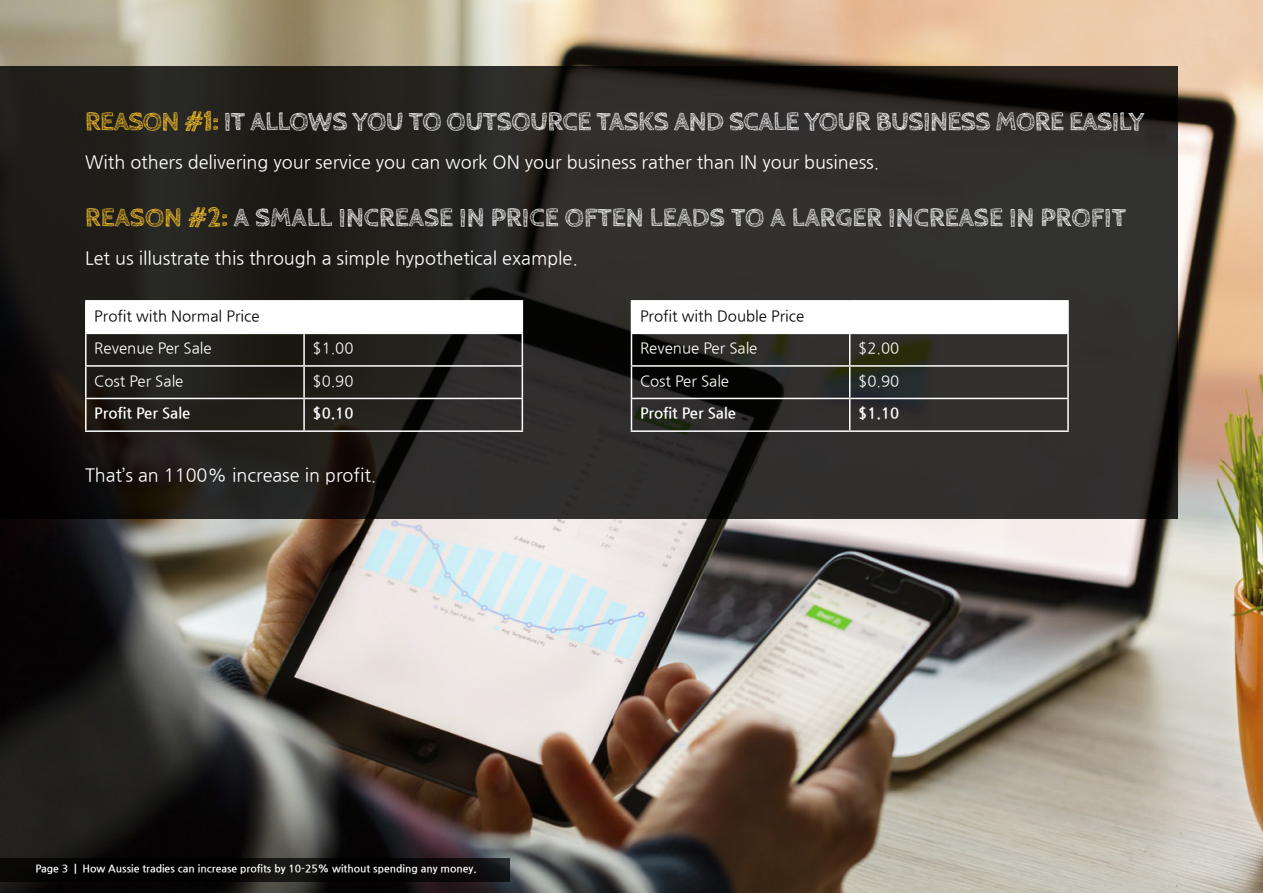
<style>
.page{position:relative;width:1263px;height:893px;background:#fff}
.page>*{position:absolute;margin:0;border:0;box-sizing:border-box;transform-origin:0 0}
.t1{font:700 27px "Cabin Sketch";letter-spacing:-.02em;color:#fff}
.t2{font:700 27px "Cabin Sketch";color:#fff}
.t3{font:18px "Nanum Gothic";color:#fff}
.t4{font:15px "Nanum Gothic";color:#fff}
.t5{font:15px "Nanum Gothic";color:#000}
.t6{font:700 15px "Nanum Gothic";color:#fff}
.t7{font:700 10.5px "Nanum Gothic";color:#fff}
.s1{color:#ffc628}
</style>
<div class="page">
<img style="left:0;top:0;width:1263px;height:893px">
<svg style="left:0;top:67px;width:1178px;height:452px;background:#262422"></svg>
<svg style="left:87px;top:301px;width:980px;height:32px"></svg>
<hr style="left:85px;top:300px;width:219px;height:2px;background:#fff">
<hr style="left:85px;top:302px;width:2px;height:31px;background:#fff">
<hr style="left:304px;top:300px;width:219px;height:2px;background:#fff">
<hr style="left:522px;top:302px;width:1px;height:31px;background:#fff">
<hr style="left:631px;top:300px;width:219px;height:2px;background:#fff">
<hr style="left:631px;top:302px;width:1px;height:31px;background:#fff">
<hr style="left:850px;top:300px;width:219px;height:2px;background:#fff">
<hr style="left:1067px;top:302px;width:2px;height:31px;background:#fff">
<hr style="left:85px;top:333px;width:219px;height:1px;background:#fff">
<hr style="left:85px;top:334px;width:2px;height:31px;background:#fff">
<hr style="left:304px;top:333px;width:219px;height:1px;background:#fff">
<hr style="left:303px;top:334px;width:2px;height:31px;background:#fff">
<hr style="left:522px;top:334px;width:1px;height:31px;background:#fff">
<hr style="left:631px;top:333px;width:219px;height:1px;background:#fff">
<hr style="left:631px;top:334px;width:1px;height:31px;background:#fff">
<hr style="left:850px;top:333px;width:219px;height:1px;background:#fff">
<hr style="left:849px;top:334px;width:1px;height:31px;background:#fff">
<hr style="left:1067px;top:334px;width:2px;height:31px;background:#fff">
<hr style="left:85px;top:365px;width:219px;height:2px;background:#fff">
<hr style="left:85px;top:367px;width:2px;height:31px;background:#fff">
<hr style="left:304px;top:365px;width:219px;height:2px;background:#fff">
<hr style="left:303px;top:367px;width:2px;height:31px;background:#fff">
<hr style="left:522px;top:367px;width:1px;height:31px;background:#fff">
<hr style="left:631px;top:365px;width:219px;height:2px;background:#fff">
<hr style="left:631px;top:367px;width:1px;height:31px;background:#fff">
<hr style="left:850px;top:365px;width:219px;height:2px;background:#fff">
<hr style="left:849px;top:367px;width:1px;height:31px;background:#fff">
<hr style="left:1067px;top:367px;width:2px;height:31px;background:#fff">
<hr style="left:85px;top:398px;width:219px;height:1px;background:#fff">
<hr style="left:85px;top:399px;width:2px;height:31px;background:#fff">
<hr style="left:304px;top:398px;width:219px;height:1px;background:#fff">
<hr style="left:303px;top:399px;width:2px;height:31px;background:#fff">
<hr style="left:522px;top:399px;width:1px;height:31px;background:#fff">
<hr style="left:631px;top:398px;width:219px;height:1px;background:#fff">
<hr style="left:631px;top:399px;width:1px;height:31px;background:#fff">
<hr style="left:850px;top:398px;width:219px;height:1px;background:#fff">
<hr style="left:849px;top:399px;width:1px;height:31px;background:#fff">
<hr style="left:1067px;top:399px;width:2px;height:31px;background:#fff">
<hr style="left:85px;top:430px;width:219px;height:2px;background:#fff">
<hr style="left:304px;top:430px;width:219px;height:2px;background:#fff">
<hr style="left:631px;top:430px;width:219px;height:2px;background:#fff">
<hr style="left:850px;top:430px;width:219px;height:2px;background:#fff">
<svg style="left:0;top:858px;width:510px;height:23px;background:#070607"></svg>
<h1 class="t1" style="left:85px;top:106px;width:1061px"><span class="s1">REASON #1:</span> IT ALLOWS YOU TO OUTSOURCE TASKS AND SCALE YOUR BUSINESS MORE EASILY</h1>
<p class="t3" style="left:85px;top:154px;width:796px">With others delivering your service you can work ON your business rather than IN your business.</p>
<h1 class="t2" style="left:85px;top:202px;width:1043px"><span class="s1">REASON #2:</span> A SMALL INCREASE IN PRICE OFTEN LEADS TO A LARGER INCREASE IN PROFIT</h1>
<p class="t3" style="left:85px;top:250px;width:494px">Let us illustrate this through a simple hypothetical example.</p>
<p class="t5" style="left:94px;top:309px;width:167px">Profit with Normal Price</p>
<p class="t5" style="left:640px;top:309px;width:166px">Profit with Double Price</p>
<p class="t4" style="left:94px;top:341px;width:119px">Revenue Per Sale</p>
<p class="t4" style="left:313px;top:341px;width:42px">$1.00</p>
<p class="t4" style="left:640px;top:341px;width:119px">Revenue Per Sale</p>
<p class="t4" style="left:858px;top:341px;width:42px">$2.00</p>
<p class="t4" style="left:94px;top:374px;width:91px">Cost Per Sale</p>
<p class="t4" style="left:313px;top:374px;width:42px">$0.90</p>
<p class="t4" style="left:640px;top:374px;width:91px">Cost Per Sale</p>
<p class="t4" style="left:858px;top:374px;width:42px">$0.90</p>
<p class="t6" style="left:94px;top:406px;width:97px">Profit Per Sale</p>
<p class="t6" style="left:313px;top:406px;width:42px">$0.10</p>
<p class="t6" style="left:640px;top:406px;width:97px">Profit Per Sale</p>
<p class="t6" style="left:858px;top:406px;width:42px">$1.10</p>
<p class="t3" style="left:85px;top:467px;width:293px">That’s an 1100% increase in profit.</p>
<p class="t7" style="left:35px;top:863px;width:443px">Page 3 | How Aussie tradies can increase profits by 10-25% without spending any money.</p>
</div>
